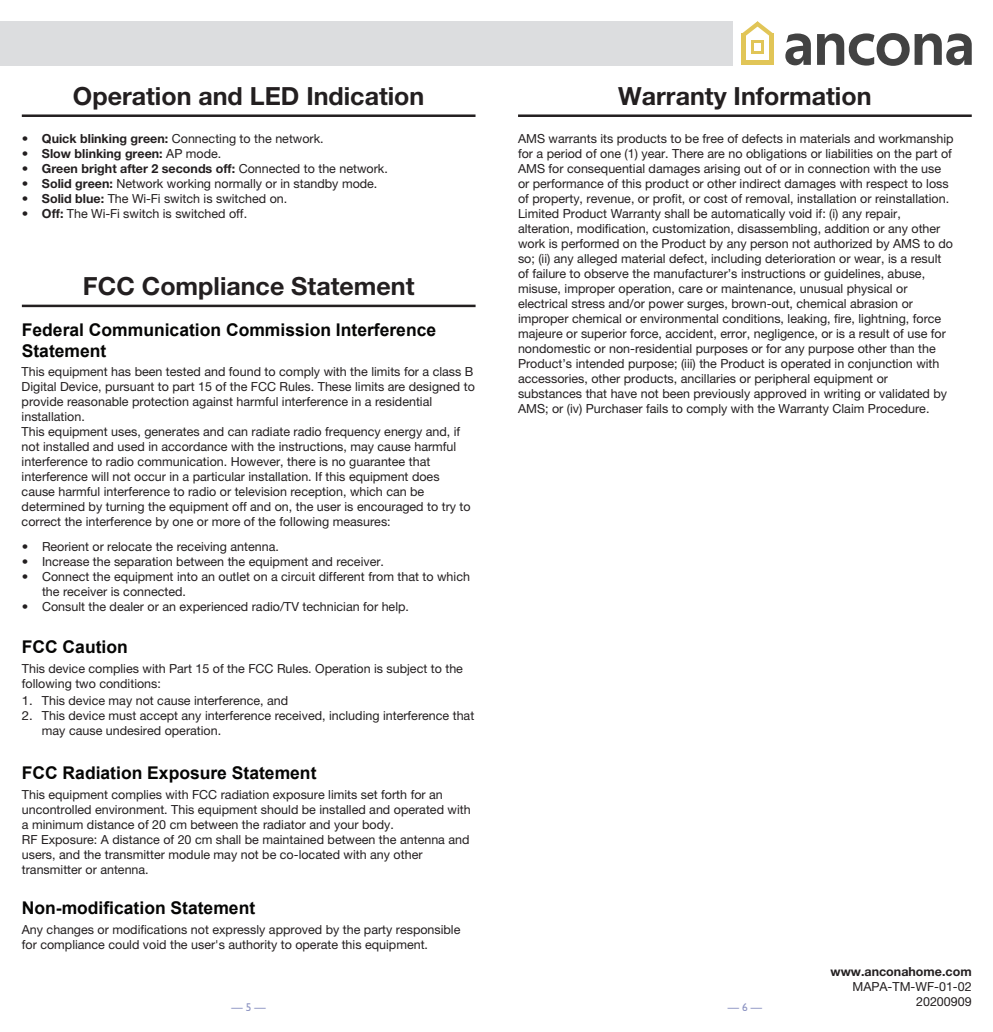
<style>
.page{position:relative;width:993px;height:1032px;background:#fff}
.page>*{position:absolute;margin:0;border:0;box-sizing:border-box;transform-origin:0 0}
.t1{font:700 25px "Helvetica Neue LT Std";color:#231f20}
.t2{font:700 17.5px/21px "Arial";color:#050504}
.t3{font:12.5px/15px "Helvetica Neue LT Std";color:#231f20}
.t4{font:700 12.5px "Helvetica Neue LT Std";color:#231f20}
.t5{font:12.5px/15px "Helvetica Neue LT Std";color:#231f20;scale:1.05 1}
.t6{font:11.25px "Gill Sans";color:#8e95c3}
.s1{font-weight:700}
</style>
<div class="page">
<svg style="left:785px;top:33px;width:26px;height:32px"></svg>
<svg style="left:817px;top:33px;width:155px;height:33px"></svg>
<hr style="left:769px;top:33px;width:4px;height:32px;background:#e1c557">
<hr style="left:742px;top:33px;width:4px;height:32px;background:#e1c557">
<hr style="left:742px;top:61px;width:31px;height:4px;background:#e1c557">
<svg style="left:742px;top:21px;width:31px;height:32px"></svg>
<div style="left:0;top:21px;width:732px;height:45px;background:#dcdddf"></div>
<hr style="left:22px;top:114px;width:453px;height:3px;background:#231f20">
<hr style="left:22px;top:304px;width:453px;height:3px;background:#231f20">
<hr style="left:518px;top:114px;width:454px;height:3px;background:#231f20">
<h1 class="t1" style="left:73px;top:80px;width:353px">Operation and LED Indication</h1>
<p class="t3" style="left:42px;top:131px;width:347px"><span class="s1">Quick blinking green:</span> Connecting to the network.<br><span class="s1">Slow blinking green:</span> AP mode.<br><span class="s1">Green bright after 2 seconds off:</span> Connected to the network.<br><span class="s1">Solid green:</span> Network working normally or in standby mode.<br><span class="s1">Solid blue:</span> The Wi-Fi switch is switched on.<br><span class="s1">Off:</span> The Wi-Fi switch is switched off.</p>
<h1 class="t1" style="left:83px;top:270px;width:333px">FCC Compliance Statement</h1>
<h2 class="t2" style="left:22px;top:319px;width:416px">Federal Communication Commission Interference<br>Statement</h2>
<p class="t3" style="left:22px;top:364px;width:455px">This equipment has been tested and found to comply with the limits for a class B Digital Device, pursuant to part 15 of the FCC Rules. These limits are designed to provide reasonable protection against harmful interference in a residential installation.<br>This equipment uses, generates and can radiate radio frequency energy and, if not installed and used in accordance with the instructions, may cause harmful interference to radio communication. However, there is no guarantee that interference will not occur in a particular installation. If this equipment does cause harmful interference to radio or television reception, which can be determined by turning the equipment off and on, the user is encouraged to try to correct the interference by one or more of the following measures:</p>
<p class="t3" style="left:42px;top:538px;width:429px">Reorient or relocate the receiving antenna.<br>Increase the separation between the equipment and receiver.<br>Connect the equipment into an outlet on a circuit different from that to which the receiver is connected.<br>Consult the dealer or an experienced radio/TV technician for help.</p>
<h2 class="t2" style="left:22px;top:636px;width:107px">FCC Caution</h2>
<p class="t3" style="left:22px;top:660px;width:443px">This device complies with Part 15 of the FCC Rules. Operation is subject to the following two conditions:</p>
<p class="t5" style="left:22px;top:692px;width:12px">1.<br>2.</p>
<p class="t3" style="left:42px;top:692px;width:434px">This device may not cause interference, and<br>This device must accept any interference received, including interference that may cause undesired operation.</p>
<h2 class="t2" style="left:22px;top:762px;width:296px">FCC Radiation Exposure Statement</h2>
<p class="t3" style="left:22px;top:786px;width:450px">This equipment complies with FCC radiation exposure limits set forth for an uncontrolled environment. This equipment should be installed and operated with a minimum distance of 20 cm between the radiator and your body.<br>RF Exposure: A distance of 20 cm shall be maintained between the antenna and users, and the transmitter module may not be co-located with any other transmitter or antenna.</p>
<h2 class="t2" style="left:22px;top:897px;width:235px">Non-modification Statement</h2>
<p class="t3" style="left:22px;top:921px;width:440px">Any changes or modifications not expressly approved by the party responsible for compliance could void the user's authority to operate this equipment.</p>
<h1 class="t1" style="left:618px;top:80px;width:255px">Warranty Information</h1>
<p class="t3" style="left:518px;top:131px;width:437px">AMS warrants its products to be free of defects in materials and workmanship for a period of one (1) year. There are no obligations or liabilities on the part of AMS for consequential damages arising out of or in connection with the use or performance of this product or other indirect damages with respect to loss of property, revenue, or profit, or cost of removal, installation or reinstallation.<br>Limited Product Warranty shall be automatically void if: (i) any repair, alteration, modification, customization, disassembling, addition or any other work is performed on the Product by any person not authorized by AMS to do so; (ii) any alleged material defect, including deterioration or wear, is a result of failure to observe the manufacturer’s instructions or guidelines, abuse, misuse, improper operation, care or maintenance, unusual physical or electrical stress and/or power surges, brown-out, chemical abrasion or improper chemical or environmental conditions, leaking, fire, lightning, force majeure or superior force, accident, error, negligence, or is a result of use for nondomestic or non-residential purposes or for any purpose other than the Product’s intended purpose; (iii) the Product is operated in conjunction with accessories, other products, ancillaries or peripheral equipment or substances that have not been previously approved in writing or validated by AMS; or (iv) Purchaser fails to comply with the Warranty Claim Procedure.</p>
<p class="t4" style="left:830px;top:963px;width:143px">www.anconahome.com</p>
<p class="t3" style="left:852px;top:978px;width:121px">MAPA-TM-WF-01-02</p>
<p class="t6" style="left:231px;top:999px;width:36px">— 5 —</p>
<p class="t6" style="left:728px;top:999px;width:36px">— 6 —</p>
<p class="t3" style="left:916px;top:993px;width:57px">20200909</p>
</div>
